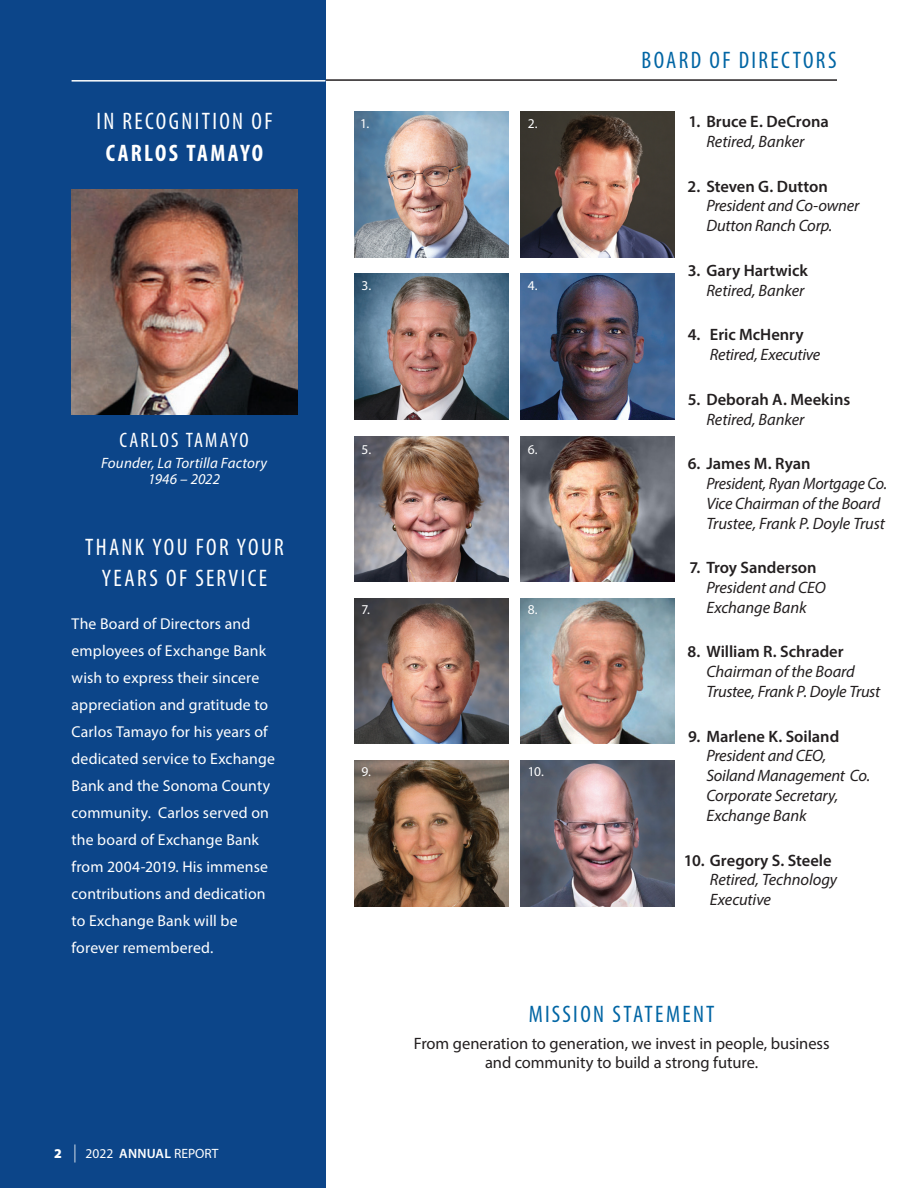
<style>
.page{position:relative;width:918px;height:1188px;background:#fff}
.page>*{position:absolute;margin:0;border:0;box-sizing:border-box;transform-origin:0 0}
.t1{font:condensed 24px/31.2px "Myriad Pro";letter-spacing:.1em;color:#fff;text-align:center}
.t2{font:condensed 24px "Myriad Pro";letter-spacing:.1em;color:#0065a4}
.No_Spacing{font:condensed 21px "Myriad Pro";letter-spacing:.1em;color:#fff}
.Officer_name{font:italic 16.5px/19.8px "Myriad Pro";letter-spacing:-.015em;color:#231f20}
.Officer_name-2{font:600 16.5px/19.8px "Myriad Pro";color:#231f20;text-align:center}
.t3{font:16.5px/19.8px "Myriad Pro";letter-spacing:-.005em;color:#231f20;text-align:center}
.No_Spacing-2{font:15.75px/27px "Myriad Pro";letter-spacing:.005em;color:#fff}
.No_Spacing-3{font:italic 15px/16.5px "Myriad Pro";letter-spacing:.01em;color:#fff;text-align:center}
.Officer_name-3{font:13.5px "Myriad Pro";color:#fff}
.BofD_title{font:13.5px "Myriad Pro";color:#fff}
.s1{font-weight:700}
.s2{font-weight:900}
.s3{font-weight:300;font-size:18px}
.s4{font-weight:600}
.s5{font-weight:400;font-style:italic}
.s6{font-weight:600;font-style:normal}
</style>
<div class="page">
<hr style="left:81px;top:79px;width:756px;height:2px;background:#231f20">
<div style="left:0;top:0;width:325px;height:1188px;background:#0c4589"></div>
<img style="left:72px;top:189px;width:225px;height:226px">
<hr style="left:72px;top:80px;width:253px;height:2px;background:#fff">
<img style="left:354px;top:274px;width:155px;height:145px">
<img style="left:520px;top:274px;width:155px;height:145px">
<img style="left:354px;top:436px;width:155px;height:146px">
<img style="left:520px;top:436px;width:155px;height:146px">
<img style="left:354px;top:598px;width:155px;height:146px">
<img style="left:520px;top:598px;width:155px;height:146px">
<img style="left:354px;top:761px;width:155px;height:145px">
<img style="left:520px;top:761px;width:155px;height:145px">
<img style="left:354px;top:111px;width:155px;height:146px">
<img style="left:520px;top:111px;width:155px;height:146px">
<p class="t1" style="left:96px;top:106px;width:178px">IN RECOGNITION OF<br><span class="s1">CARLOS TAMAYO</span></p>
<p class="No_Spacing" style="left:119px;top:427px;width:131px">CARLOS TAMAYO</p>
<p class="No_Spacing-3" style="left:101px;top:454px;width:168px">Founder, La Tortilla Factory<br>1946 – 2022</p>
<p class="t1" style="left:85px;top:531px;width:200px">THANK YOU FOR YOUR<br>YEARS OF SERVICE</p>
<p class="No_Spacing-2" style="left:72px;top:610px;width:205px">The Board of Directors and employees of Exchange Bank wish to express their sincere appreciation and gratitude to<br>Carlos Tamayo for his years of dedicated service to Exchange<br>Bank and the Sonoma County community. Carlos served on the board of Exchange Bank from 2004-2019. His immense contributions and dedication to Exchange Bank will be forever remembered.</p>
<p class="BofD_title" style="left:54px;top:1145px;width:166px"><span class="s2">2</span> <span class="s3">|</span> 2022 <span class="s4">ANNUAL</span> REPORT</p>
<p class="Officer_name-3" style="left:360px;top:115px;width:11px">1.</p>
<p class="Officer_name-3" style="left:528px;top:115px;width:11px">2.</p>
<p class="Officer_name-3" style="left:362px;top:277px;width:11px">3.</p>
<p class="Officer_name-3" style="left:528px;top:277px;width:11px">4.</p>
<p class="Officer_name-3" style="left:362px;top:441px;width:11px">5.</p>
<p class="Officer_name-3" style="left:528px;top:441px;width:11px">6.</p>
<p class="Officer_name-3" style="left:362px;top:601px;width:10px">7.</p>
<p class="Officer_name-3" style="left:528px;top:601px;width:11px">8.</p>
<p class="Officer_name-3" style="left:362px;top:763px;width:11px">9.</p>
<p class="Officer_name-3" style="left:528px;top:763px;width:18px">10.</p>
<p class="t2" style="left:642px;top:45px;width:197px">BOARD OF DIRECTORS</p>
<p class="Officer_name-2" style="left:688px;top:111px;width:142px">1. Bruce E. DeCrona<br><span class="s5">Retired, Banker</span></p>
<p class="Officer_name" style="left:706px;top:176px;width:154px;text-indent:-19px"><span class="s6">2. Steven G. Dutton<br></span>President and Co-owner<br>Dutton Ranch Corp.</p>
<p class="Officer_name-2" style="left:688px;top:260px;width:121px;text-align:right">3. Gary Hartwick<br><span class="s5">Retired, Banker</span></p>
<p class="Officer_name" style="left:710px;top:325px;width:112px;text-indent:-22px"><span class="s6">4. Eric McHenry<br></span>Retired, Executive</p>
<p class="Officer_name-2" style="left:706px;top:389px;width:145px;text-align:left;text-indent:-19px">5. Deborah A. Meekins<br><span class="s5">Retired, Banker</span></p>
<p class="Officer_name" style="left:706px;top:453px;width:182px;text-indent:-19px"><span class="s6">6. James M. Ryan<br></span>President, Ryan Mortgage Co.<br>Vice Chairman of the Board<br>Trustee, Frank P. Doyle Trust</p>
<p class="Officer_name" style="left:706px;top:557px;width:121px;text-indent:-17px"><span class="s6">7. Troy Sanderson<br></span>President and CEO<br>Exchange Bank</p>
<p class="Officer_name" style="left:706px;top:642px;width:175px;text-indent:-19px"><span class="s6">8. William R. Schrader<br></span>Chairman of the Board<br>Trustee, Frank P. Doyle Trust</p>
<p class="Officer_name" style="left:706px;top:726px;width:166px;text-indent:-18px"><span class="s6">9. Marlene K. Soiland<br></span>President and CEO,<br>Soiland Management Co.<br>Corporate Secretary,<br>Exchange Bank</p>
<p class="Officer_name" style="left:710px;top:850px;width:129px;text-indent:-26px"><span class="s6">10. Gregory S. Steele<br></span>Retired, Technology<br>Executive</p>
<p class="t2" style="left:529px;top:1000px;width:187px">MISSION STATEMENT</p>
<p class="t3" style="left:414px;top:1033px;width:417px">From generation to generation, we invest in people, business and community to build a strong future.</p>
</div>
